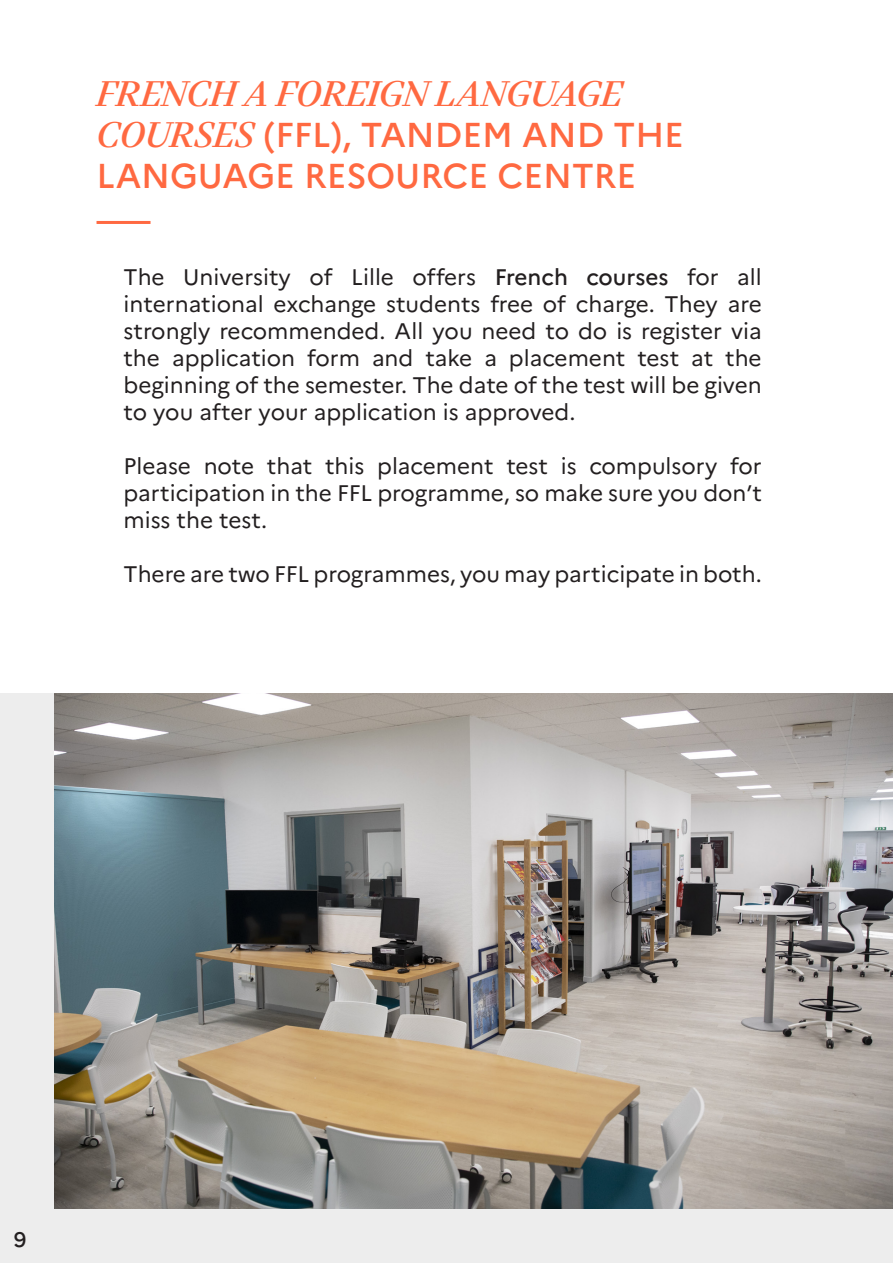
<style>
.page{position:relative;width:893px;height:1263px;background:#fff}
.page>*{position:absolute;margin:0;border:0;box-sizing:border-box;transform-origin:0 0}
.t1{font:500 34.5px/41.4px "Marianne";color:#ff6941}
.t2{font:22.5px/27px "Marianne";color:#231f20;text-align:justify}
.t3{font:500 21px "Marianne";color:#231f20}
.s1{font-family:"Eliza";font-style:italic}
.s2{font-weight:500}
</style>
<div class="page">
<div style="left:0;top:693px;width:147px;height:570px;background:#ededed"></div>
<div style="left:0;top:1138px;width:893px;height:125px;background:#ededed"></div>
<hr style="left:97px;top:221px;width:54px;height:3px;background:#ff6941">
<img style="left:54px;top:693px;width:839px;height:516px">
<p class="t1" style="left:97px;top:70px;width:589px"><span class="s1">FRENCH A FOREIGN LANGUAGE<br>COURSES</span> (FFL), TANDEM AND THE<br>LANGUAGE RESOURCE CENTRE</p>
<p class="t2" style="left:124px;top:261px;width:640px">The University of Lille offers <span class="s2">French courses</span> for all international exchange students free of charge. They are strongly recommended. All you need to do is register via the application form and take a placement test at the beginning of the semester. The date of the test will be given to you after your application is approved.</p>
<p class="t2" style="left:124px;top:450px;width:640px">Please note that this placement test is compulsory for participation in the FFL programme, so make sure you don’t miss the test.</p>
<p class="t2" style="left:124px;top:558px;width:640px">There are two FFL programmes, you may participate in both.</p>
<p class="t3" style="left:14px;top:1223px;width:14px">9</p>
</div>
